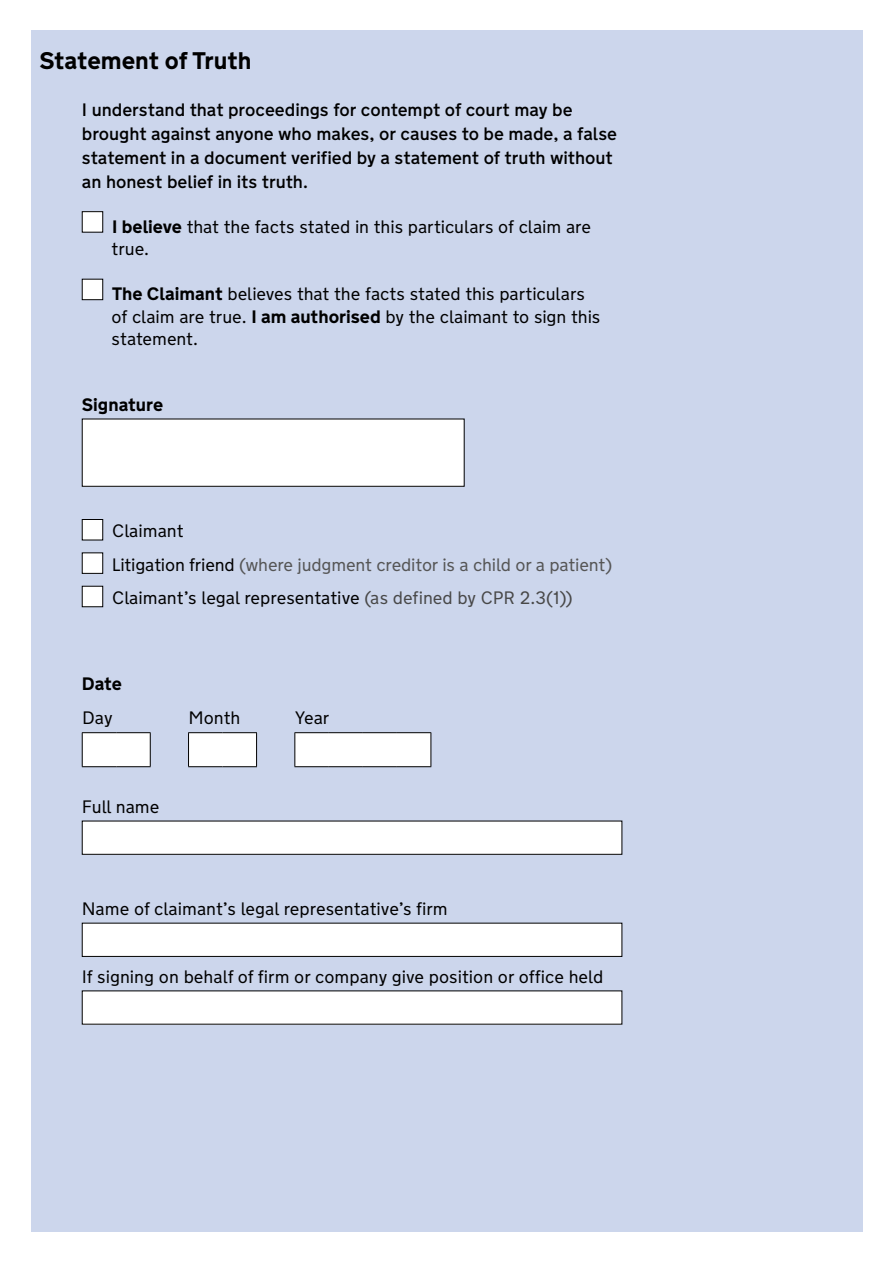
<style>
.page{position:relative;width:893px;height:1263px;background:#fff}
.page>*{position:absolute;margin:0;border:0;box-sizing:border-box;transform-origin:0 0}
.Part_-_Headings{font:700 24px "NTA";color:#000}
.t1{font:300 18px/22.5px "NTA";color:#000}
.t2{font:500 18px/24px "NTA";color:#000}
.t3{font:300 18px "NTA";letter-spacing:-.01em;color:#555}
.Questions{font:700 18px "NTA";color:#000}
.s1{font-weight:700}
.s2{color:#000}
.s3{color:#484848}
</style>
<div class="page">
<div style="left:31px;top:30px;width:832px;height:1202px;background:#ccd6ec"></div>
<div style="left:82px;top:212px;width:21px;height:20px;background:#fff"></div>
<div style="left:82px;top:211px;width:21px;height:22px;border:1px solid #000"></div>
<div style="left:82px;top:279px;width:21px;height:21px;background:#fff"></div>
<div style="left:82px;top:279px;width:21px;height:21px;border:1px solid #000"></div>
<div style="left:82px;top:419px;width:382px;height:67px;background:#fff"></div>
<div style="left:82px;top:419px;width:383px;height:68px;border:1px solid #000"></div>
<div style="left:82px;top:519px;width:21px;height:21px;background:#fff"></div>
<div style="left:82px;top:519px;width:21px;height:21px;border:1px solid #000"></div>
<div style="left:82px;top:553px;width:21px;height:20px;background:#fff"></div>
<div style="left:82px;top:552px;width:21px;height:22px;border:1px solid #000"></div>
<div style="left:82px;top:586px;width:21px;height:21px;background:#fff"></div>
<svg style="left:83px;top:733px;width:348px;height:33px"></svg>
<hr style="left:82px;top:732px;width:34px;height:1px;background:#000">
<hr style="left:82px;top:733px;width:1px;height:33px;background:#000">
<hr style="left:116px;top:732px;width:35px;height:1px;background:#000">
<hr style="left:150px;top:733px;width:1px;height:33px;background:#000">
<hr style="left:82px;top:766px;width:34px;height:1px;background:#000">
<hr style="left:116px;top:766px;width:35px;height:1px;background:#000">
<hr style="left:188px;top:732px;width:35px;height:1px;background:#000">
<hr style="left:188px;top:733px;width:1px;height:33px;background:#000">
<hr style="left:223px;top:732px;width:34px;height:1px;background:#000">
<hr style="left:256px;top:733px;width:1px;height:33px;background:#000">
<hr style="left:188px;top:766px;width:35px;height:1px;background:#000">
<hr style="left:223px;top:766px;width:34px;height:1px;background:#000">
<hr style="left:294px;top:732px;width:35px;height:1px;background:#000">
<hr style="left:294px;top:733px;width:1px;height:33px;background:#000">
<hr style="left:329px;top:732px;width:34px;height:1px;background:#000">
<hr style="left:363px;top:732px;width:34px;height:1px;background:#000">
<hr style="left:397px;top:732px;width:34px;height:1px;background:#000">
<hr style="left:431px;top:733px;width:1px;height:33px;background:#000">
<hr style="left:294px;top:766px;width:35px;height:1px;background:#000">
<hr style="left:329px;top:766px;width:34px;height:1px;background:#000">
<hr style="left:363px;top:766px;width:34px;height:1px;background:#000">
<hr style="left:397px;top:766px;width:34px;height:1px;background:#000">
<div style="left:82px;top:821px;width:540px;height:33px;background:#fff"></div>
<div style="left:82px;top:821px;width:540px;height:34px;border:1px solid #000"></div>
<div style="left:82px;top:923px;width:540px;height:33px;background:#fff"></div>
<div style="left:82px;top:923px;width:540px;height:34px;border:1px solid #000"></div>
<div style="left:82px;top:991px;width:540px;height:33px;background:#fff"></div>
<p class="Part_-_Headings" style="left:39px;top:46px;width:214px">Statement of Truth</p>
<p class="t2" style="left:82px;top:97px;width:537px">I understand that proceedings for contempt of court may be brought against anyone who makes, or causes to be made, a false statement in a document verified by a statement of truth without an honest belief in its truth.</p>
<p class="t1" style="left:112px;top:215px;width:481px"><span class="s1">I believe</span> that the facts stated in this particulars of claim are true.</p>
<p class="t1" style="left:112px;top:282px;width:490px"><span class="s1">The Claimant</span> believes that the facts stated this particulars of claim are true. <span class="s1">I am authorised</span> by the claimant to sign this statement.</p>
<p class="Questions" style="left:82px;top:393px;width:83px">Signature</p>
<p class="t1" style="left:112px;top:520px;width:73px">Claimant</p>
<p class="t3" style="left:112px;top:554px;width:502px"><span class="s2">Litigation friend</span> (where judgment creditor is a child or a patient)</p>
<p class="t1" style="left:112px;top:586px;width:462px">Claimant’s legal representative <span class="s3">(as defined by CPR 2.3(1))</span></p>
<p class="Questions" style="left:82px;top:673px;width:42px">Date</p>
<p class="t1" style="left:82px;top:706px;width:32px">Day</p>
<p class="t1" style="left:189px;top:706px;width:53px">Month</p>
<p class="t1" style="left:295px;top:706px;width:36px">Year</p>
<p class="t1" style="left:82px;top:795px;width:79px">Full name</p>
<p class="t1" style="left:82px;top:897px;width:367px">Name of claimant’s legal representative’s firm</p>
<p class="t1" style="left:82px;top:965px;width:523px">If signing on behalf of firm or company give position or office held</p>
</div>
